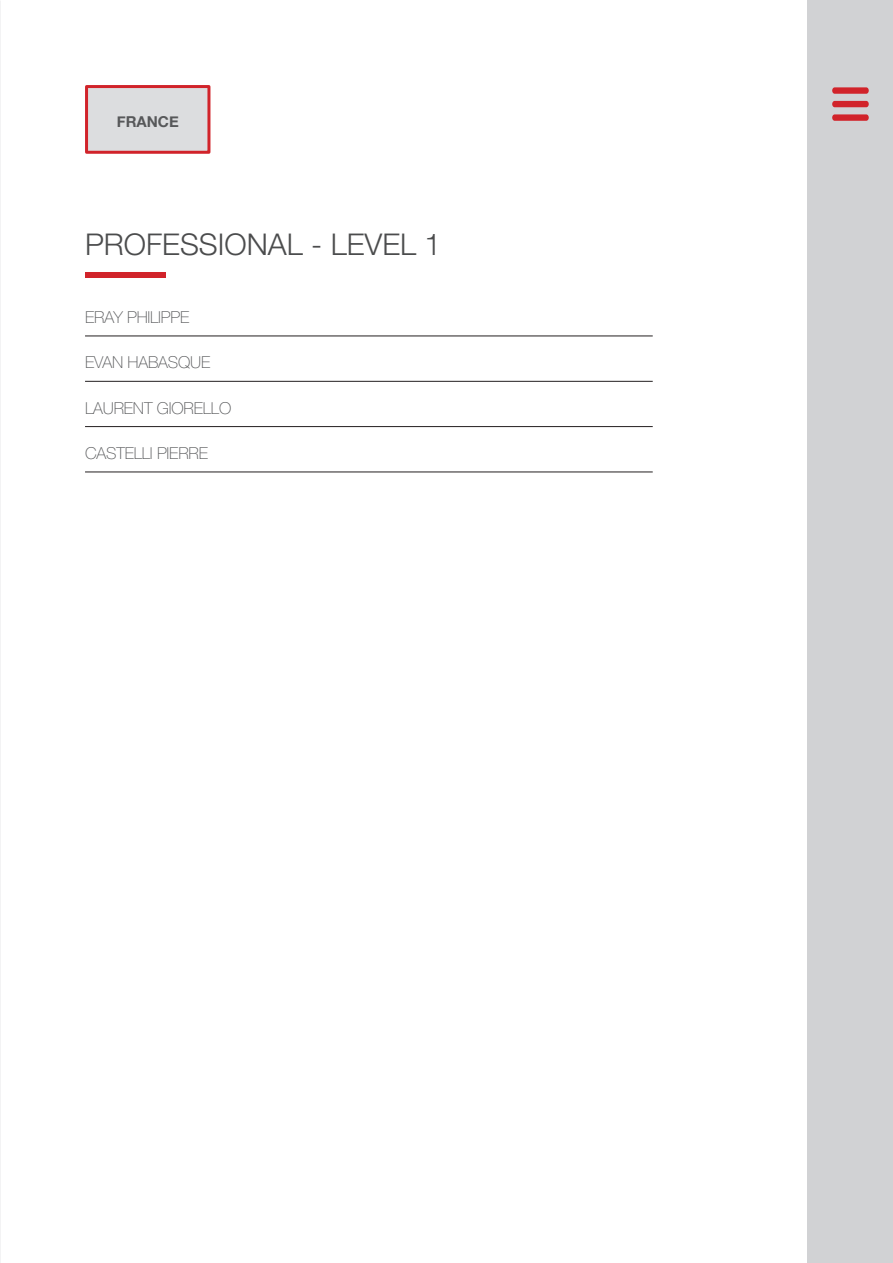
<style>
.page{position:relative;width:893px;height:1263px;background:#fff}
.page>*{position:absolute;margin:0;border:0;box-sizing:border-box;transform-origin:0 0}
.t1{font:300 30px "Helvetica Neue LT";color:#4b4c4d}
.t2{font:100 16.5px "Helvetica Neue LT";letter-spacing:-.01em;color:#57585a}
.t3{font:700 15px "Helvetica Neue";color:#57585a}
</style>
<div class="page">
<div style="left:808px;top:0;width:85px;height:1263px;background:#d1d2d4"></div>
<div style="left:85px;top:85px;width:125px;height:69px;background:#dcdddf;border:3px solid #d1232a"></div>
<div style="left:85px;top:273px;width:80px;height:5px;background:#d1232a"></div>
<hr style="left:85px;top:336px;width:568px;height:1px;background:#231f20">
<hr style="left:85px;top:381px;width:568px;height:1px;background:#231f20">
<hr style="left:85px;top:426px;width:568px;height:1px;background:#231f20">
<hr style="left:85px;top:472px;width:568px;height:1px;background:#231f20">
<div style="left:832px;top:87px;width:37px;height:7px;background:#d1232a;border-radius:3px"></div>
<div style="left:832px;top:101px;width:37px;height:6px;background:#d1232a;border-radius:3px"></div>
<div style="left:832px;top:114px;width:37px;height:7px;background:#d1232a;border-radius:3px"></div>
<p class="t3" style="left:117px;top:110px;width:63px">FRANCE</p>
<h1 class="t1" style="left:85px;top:226px;width:358px">PROFESSIONAL - LEVEL 1</h1>
<p class="t2" style="left:85px;top:308px;width:106px">ERAY PHILIPPE</p>
<p class="t2" style="left:85px;top:353px;width:127px">EVAN HABASQUE</p>
<p class="t2" style="left:85px;top:398px;width:148px">LAURENT GIORELLO</p>
<p class="t2" style="left:85px;top:444px;width:125px">CASTELLI PIERRE</p>
</div>
